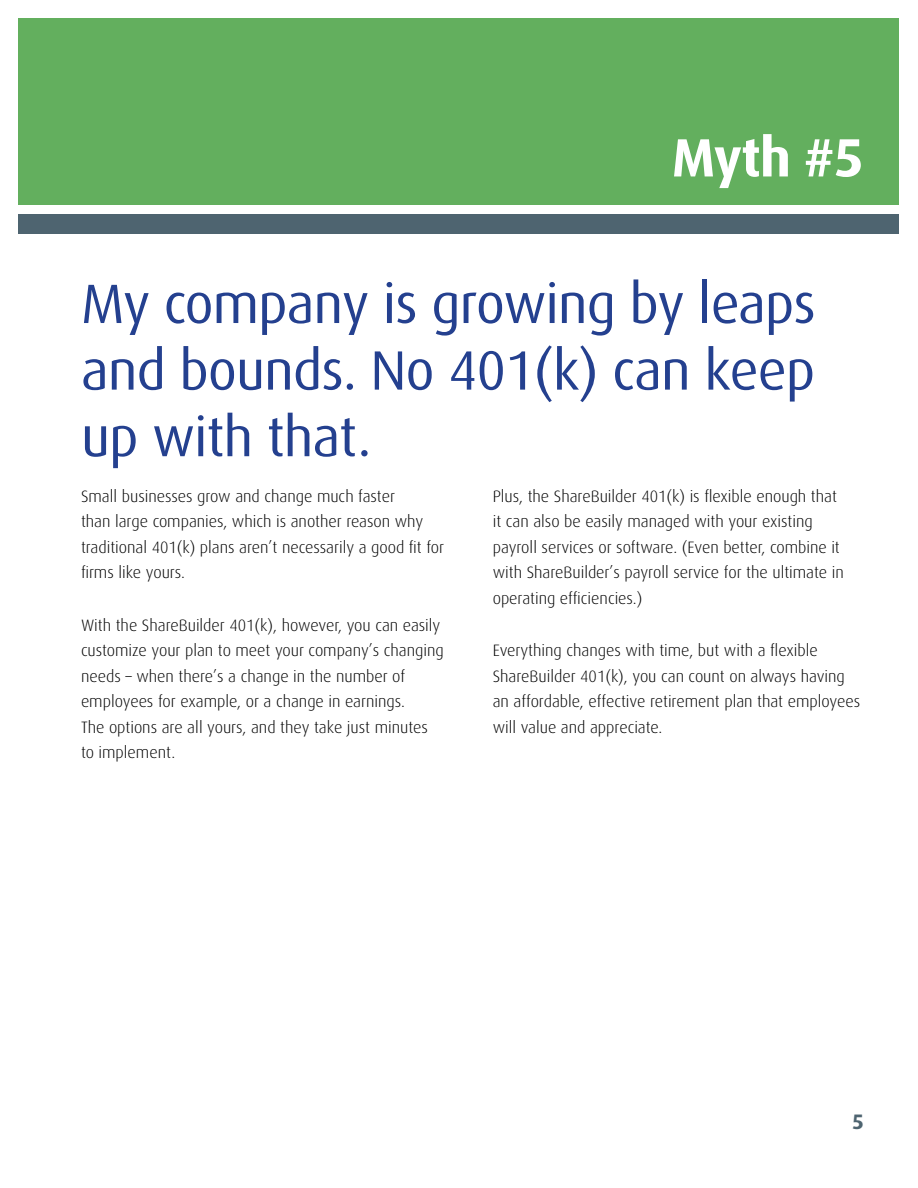
<style>
.page{position:relative;width:918px;height:1188px;background:#fff}
.page>*{position:absolute;margin:0;border:0;box-sizing:border-box;transform-origin:0 0}
.t1{font:55.5px/66.6px "Dax";letter-spacing:-.015em;color:#24408f;text-align:justify}
.t2{font:700 54px "Dax";color:#fff}
.t3{font:300 16.5px/25.5px "Dax";color:#000}
</style>
<div class="page">
<div style="left:19px;top:18px;width:880px;height:187px;background:#63af5e"></div>
<div style="left:19px;top:214px;width:880px;height:20px;background:#4e6470"></div>
<h2 class="t2" style="left:672px;top:127px;width:194px">Myth #5</h2>
<h1 class="t1" style="left:81px;top:271px;width:736px">My company is growing by leaps and bounds. No 401(k) can keep up with that.</h1>
<p class="t3" style="left:81px;top:484px;width:365px">Small businesses grow and change much faster<br>than large companies, which is another reason why traditional 401(k) plans aren’t necessarily a good fit for firms like yours.</p>
<p class="t3" style="left:81px;top:613px;width:364px">With the ShareBuilder 401(k), however, you can easily customize your plan to meet your company’s changing needs – when there’s a change in the number of employees for example, or a change in earnings.<br>The options are all yours, and they take just minutes to implement.</p>
<p class="t3" style="left:493px;top:484px;width:353px">Plus, the ShareBuilder 401(k) is flexible enough that it can also be easily managed with your existing payroll services or software. (Even better, combine it with ShareBuilder’s payroll service for the ultimate in operating efficiencies.)</p>
<p class="t3" style="left:493px;top:638px;width:369px">Everything changes with time, but with a flexible ShareBuilder 401(k), you can count on always having an affordable, effective retirement plan that employees will value and appreciate.</p>
</div>
